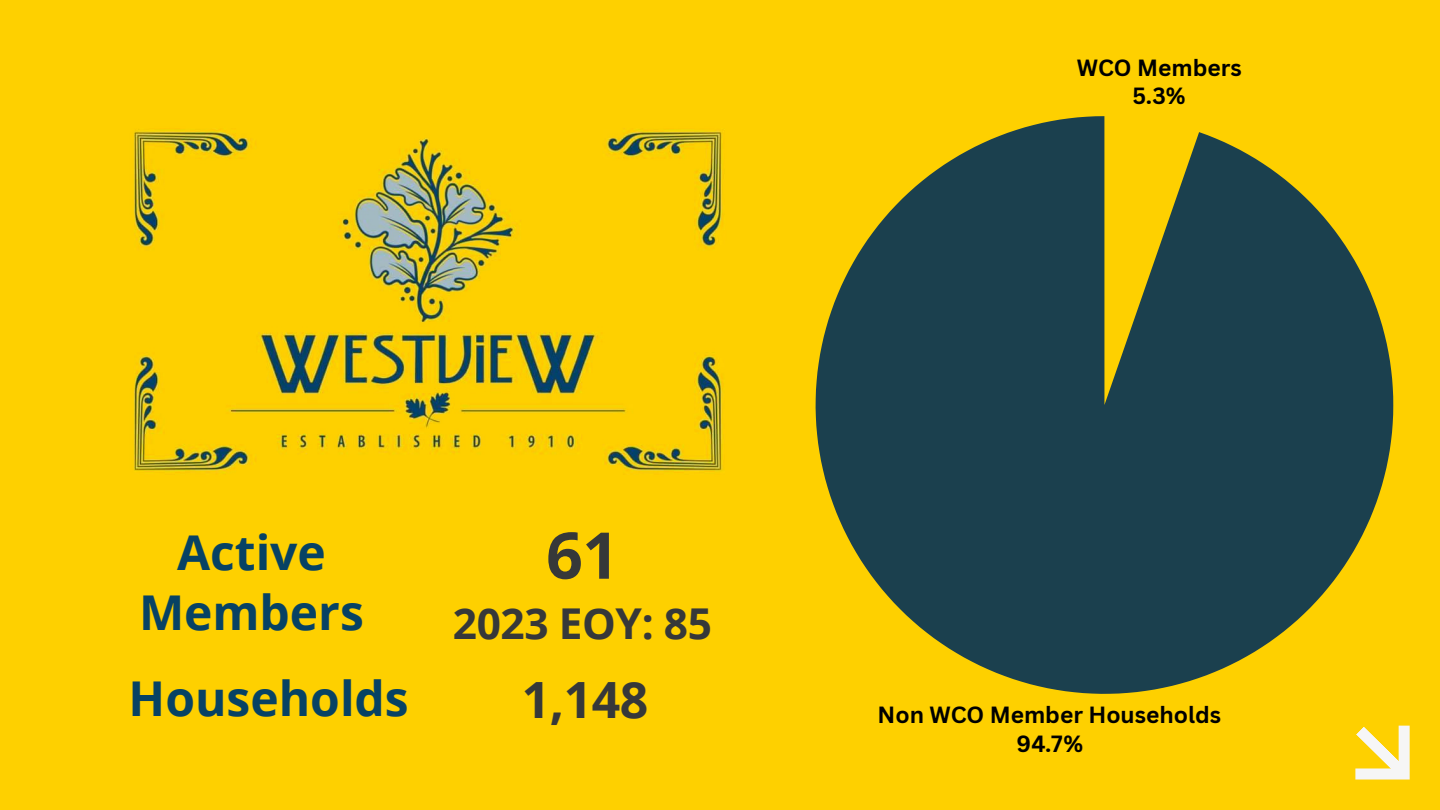
<style>
.page{position:relative;width:1440px;height:810px;background:#fed000}
.page>*{position:absolute;margin:0;border:0;box-sizing:border-box;transform-origin:0 0}
.t1{font:700 64.5px "Open Sans";color:#363839}
.t2{font:700 50px "Open Sans";color:#363839}
.t3{font:700 48px/60px "Open Sans";color:#074264;text-align:center}
.t4{font:700 42.5px "Open Sans";letter-spacing:-.01em;color:#363839}
.t5{font:700 22.8px/28.4px "Canva Sans";color:#000;text-align:center}
</style>
<div class="page">
<svg style="left:1355px;top:725px;width:55px;height:55px"></svg>
<img style="left:133px;top:129px;width:590px;height:344px">
<svg style="left:816px;top:116px;width:577px;height:578px;fill:#1b404e"></svg>
<p class="t5" style="left:1077px;top:53px;width:166px">WCO Members<br>5.3%</p>
<p class="t3" style="left:139px;top:522px;width:226px">Active<br>Members</p>
<h1 class="t1" style="left:546px;top:510px;width:74px">61</h1>
<p class="t4" style="left:453px;top:594px;width:261px">2023 EOY: 85</p>
<h1 class="t3" style="left:129px;top:667px;width:282px">Households</h1>
<h1 class="t2" style="left:522px;top:665px;width:128px">1,148</h1>
<p class="t5" style="left:878px;top:700px;width:345px">Non WCO Member Households<br>94.7%</p>
</div>
